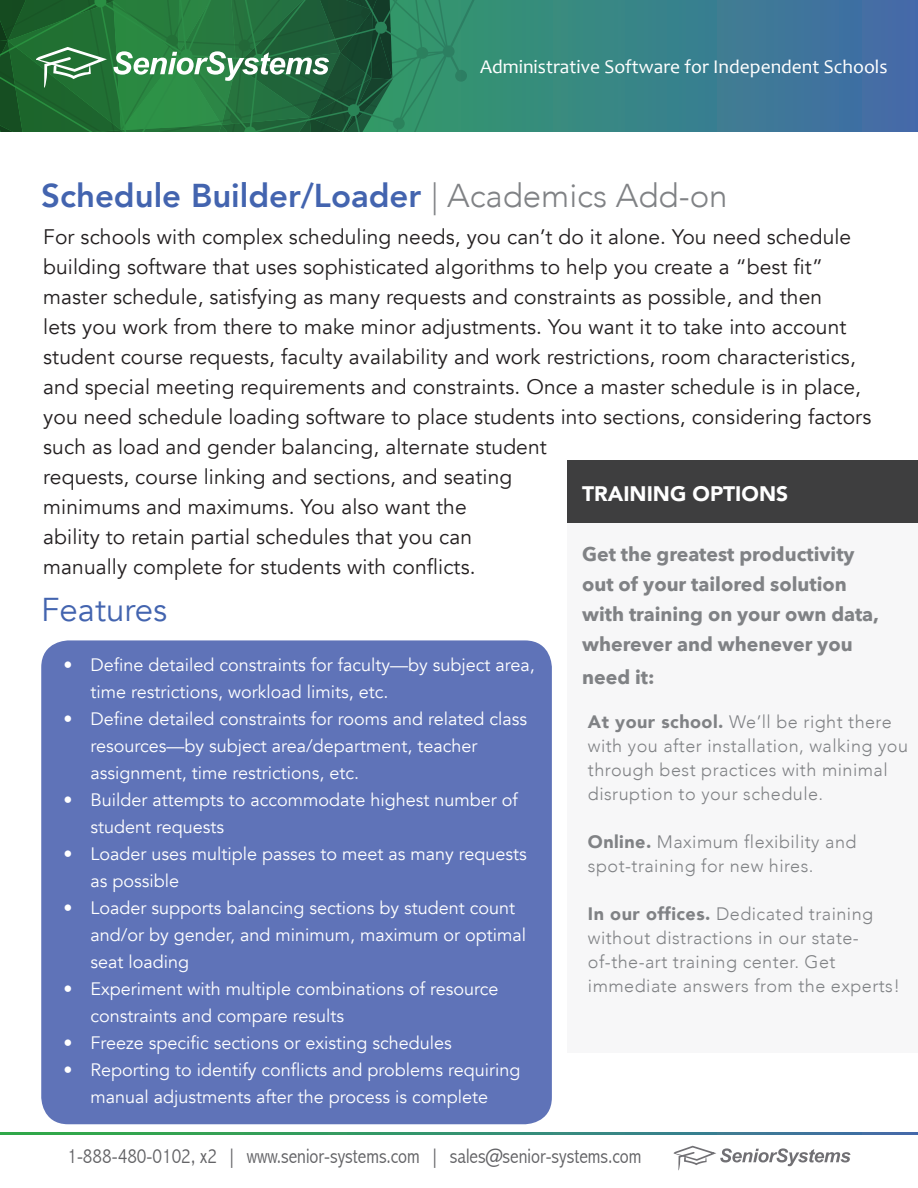
<style>
.page{position:relative;width:918px;height:1188px;background:#fff}
.page>*{position:absolute;margin:0;border:0;box-sizing:border-box;transform-origin:0 0}
.t1{font:800 33px "Avenir";color:#4364af}
.t2{font:33px "Avenir";color:#4364af}
.t3{font:21px/30px "Avenir";letter-spacing:.005em;color:#231f20}
.t4{font:300 condensed 21px "Abadi";color:#636366}
.t5{font:900 21px "Avenir";color:#fff}
.t6{font:700 19.5px/30px "Avenir Next";color:#808285}
.t7{font:19.5px "Candara";color:#fff}
.t8{font:18px/27px "Avenir";color:#fff}
.t9{font:300 18px/24px "Avenir";letter-spacing:.025em;color:#808285}
.s1{font-weight:300;color:#808285}
.s2{font-weight:900}
</style>
<div class="page">
<div style="left:567px;top:462px;width:351px;height:591px;background:#f7f7f8"></div>
<div style="left:567px;top:460px;width:351px;height:62px;background:#3e3e3f"></div>
<svg style="left:487px;top:0;width:431px;height:132px;background:#3b7d8f"></svg>
<svg style="left:673px;top:1146px;width:178px;height:24px"></svg>
<svg style="left:0;top:1132px;width:918px;height:2px;background:#378f73"></svg>
<svg style="left:0;top:0;width:487px;height:132px;background:#2e7a4b"></svg>
<div style="left:41px;top:640px;width:511px;height:484px;background:#5f73b8;border-radius:27px"></div>
<p class="t7" style="left:480px;top:54px;width:409px">Administrative Software for Independent Schools</p>
<h1 class="t1" style="left:41px;top:169px;width:688px">Schedule Builder/Loader <span class="s1">| Academics Add-on</span></h1>
<p class="t3" style="left:43px;top:222px;width:830px">For schools with complex scheduling needs, you can’t do it alone. You need schedule building software that uses sophisticated algorithms to help you create a “best fit” master schedule, satisfying as many requests and constraints as possible, and then<br>lets you work from there to make minor adjustments. You want it to take into account student course requests, faculty availability and work restrictions, room characteristics, and special meeting requirements and constraints. Once a master schedule is in place, you need schedule loading software to place students into sections, considering factors such as load and gender balancing, alternate student<br>requests, course linking and sections, and seating<br>minimums and maximums. You also want the<br>ability to retain partial schedules that you can<br>manually complete for students with conflicts.</p>
<p class="t5" style="left:582px;top:476px;width:208px">TRAINING OPTIONS</p>
<p class="t6" style="left:582px;top:538px;width:299px">Get the greatest productivity out of your tailored solution with training on your own data, wherever and whenever you</p>
<p class="t6" style="left:582px;top:661px;width:74px">need it:</p>
<p class="t9" style="left:588px;top:710px;width:322px"><span class="s2">At your school.</span> We’ll be right there with you after installation, walking you through best practices with minimal disruption to your schedule.</p>
<p class="t9" style="left:588px;top:830px;width:270px"><span class="s2">Online.</span> Maximum flexibility and spot-training for new hires.</p>
<p class="t9" style="left:588px;top:902px;width:314px"><span class="s2">In our offices.</span> Dedicated training without distractions in our state&shy;of-the-art training center. Get immediate answers from the experts!</p>
<h1 class="t2" style="left:41px;top:590px;width:127px">Features</h1>
<p class="t8" style="left:91px;top:651px;width:446px;text-indent:-27px">• Define detailed constraints for faculty—by subject area, time restrictions, workload limits, etc.</p>
<p class="t8" style="left:91px;top:705px;width:438px;text-indent:-27px">• Define detailed constraints for rooms and related class resources—by subject area/department, teacher assignment, time restrictions, etc.</p>
<p class="t8" style="left:91px;top:786px;width:429px;text-indent:-27px">• Builder attempts to accommodate highest number of student requests</p>
<p class="t8" style="left:91px;top:840px;width:438px;text-indent:-27px">• Loader uses multiple passes to meet as many requests as possible</p>
<p class="t8" style="left:91px;top:894px;width:437px;text-indent:-27px">• Loader supports balancing sections by student count and/or by gender, and minimum, maximum or optimal seat loading</p>
<p class="t8" style="left:91px;top:975px;width:409px;text-indent:-27px">• Experiment with multiple combinations of resource constraints and compare results</p>
<p class="t8" style="left:64px;top:1029px;width:390px">• Freeze specific sections or existing schedules</p>
<p class="t8" style="left:64px;top:1056px;width:458px;text-align:center">• Reporting to identify conflicts and problems requiring manual adjustments after the process is complete</p>
<p class="t4" style="left:67px;top:1144px;width:576px">1-888-480-0102, x2 | www.senior-systems.com | sales@senior-systems.com</p>
</div>
